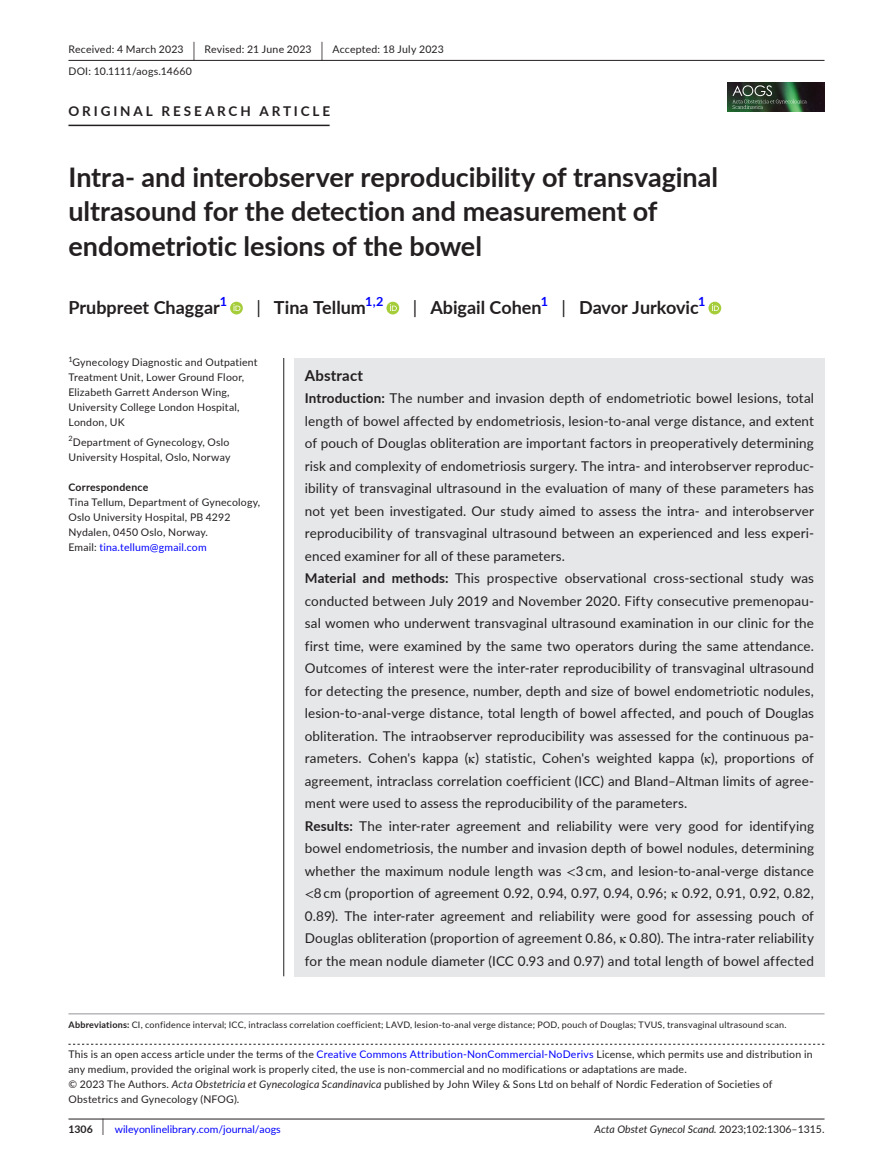
<style>
.page{position:relative;width:893px;height:1174px;background:#fff}
.page>*{position:absolute;margin:0;border:0;box-sizing:border-box;transform-origin:0 0}
.t1{font:700 27px/34.5px "Lato";color:#231f20}
.t2{font:700 18px "Lato";color:#231f20}
.t3{font:700 15px "Lato";letter-spacing:.015em;color:#231f20}
.t4{font:13.5px/22.5px "Lato";letter-spacing:.01em;color:#231f20}
.t5{font:700 13.5px "Lato";letter-spacing:.215em;color:#231f20}
.t6{font:700 12.6px "Lato";color:#00f}
.t7{font:10.5px/15px "Lato";letter-spacing:.02em;color:#231f20}
.t8{font:italic 10.5px "Lato";color:#231f20}
.t9{font:10.5px "Lato";color:#00f}
.t10{font:700 10.5px "Lato";letter-spacing:.02em;color:#231f20}
.t11{font:9px "Lato";letter-spacing:.025em;color:#231f20}
.t12{font:7.35px "Lato";color:#231f20}
.s1{font-size:19.65px}
.s2{font-weight:400}
.s3{color:#00f}
.s4{font-weight:700}
.s5{font-family:"STIX"}
.s6{font-style:italic}
.s7{font-weight:700;color:#231f20}
.s8{font-size:17.4px;color:#231f20}
.s9{font-style:normal}
</style>
<div class="page">
<hr style="left:68px;top:1118px;width:756px;height:1px;background:#231f20">
<img style="left:728px;top:82px;width:96px;height:30px">
<svg style="left:732px;top:85px;width:75px;height:24px;background:#3e5843"></svg>
<hr style="left:68px;top:60px;width:756px;height:1px;background:#231f20">
<hr style="left:68px;top:125px;width:262px;height:1px;background:#231f20">
<svg style="left:230px;top:302px;width:13px;height:12px"></svg>
<svg style="left:233px;top:304px;width:7px;height:7px"></svg>
<div style="left:386px;top:302px;width:13px;height:12px;background:#a5cd39;border-radius:50%"></div>
<svg style="left:390px;top:304px;width:7px;height:7px"></svg>
<div style="left:708px;top:302px;width:13px;height:12px;background:#a5cd39;border-radius:50%"></div>
<svg style="left:712px;top:304px;width:7px;height:7px"></svg>
<svg style="left:68px;top:1043px;width:756px;height:1px"></svg>
<hr style="left:68px;top:1013px;width:756px;height:1px;background:#939598">
<div style="left:294px;top:358px;width:530px;height:618px;background:#e6e7e9"></div>
<hr style="left:283px;top:358px;width:1px;height:618px;background:#231f20">
<p class="t7" style="left:68px;top:38px;width:377px;line-height:21.8px">Received: 4 March 2023 <span class="s1">|</span> Revised: 21 June 2023 <span class="s1">|</span> Accepted: 18 July 2023<br>DOI: 10.1111/aogs.14660</p>
<p class="t5" style="left:68px;top:101px;width:263px">ORIGINAL RESEARCH ARTICLE</p>
<h1 class="t1" style="left:68px;top:159px;width:651px">Intra- and interobserver reproducibility of transvaginal ultrasound for the detection and measurement of endometriotic lesions of the bowel</h1>
<h2 class="t2" style="left:68px;top:295px;width:153px">Prubpreet Chaggar</h2>
<p class="t6" style="left:220px;top:292px;width:9px">1</p>
<h2 class="t2" style="left:256px;top:295px;width:111px"><span class="s2">|</span> Tina Tellum</h2>
<p class="t6" style="left:365px;top:292px;width:20px">1,2</p>
<h2 class="t2" style="left:413px;top:295px;width:131px"><span class="s2">|</span> Abigail Cohen</h2>
<p class="t6" style="left:541px;top:292px;width:9px">1</p>
<h2 class="t2" style="left:562px;top:295px;width:139px"><span class="s2">|</span> Davor Jurkovic</h2>
<p class="t6" style="left:698px;top:292px;width:9px">1</p>
<p class="t12" style="left:68px;top:354px;width:6px">1</p>
<p class="t7" style="left:68px;top:355px;width:191px;text-indent:4px">Gynecology Diagnostic and Outpatient<br>Treatment Unit, Lower Ground Floor,<br>Elizabeth Garrett Anderson Wing,<br>University College London Hospital,<br>London, UK</p>
<p class="t7" style="left:68px;top:434px;width:163px"><sup>2</sup>Department of Gynecology, Oslo<br>University Hospital, Oslo, Norway</p>
<p class="t10" style="left:68px;top:479px;width:81px">Correspondence</p>
<p class="t7" style="left:68px;top:494px;width:193px">Tina Tellum, Department of Gynecology, Oslo University Hospital, PB 4292<br>Nydalen, 0450 Oslo, Norway.<br>Email: <span class="s3">tina.tellum@gmail.com</span></p>
<p class="t3" style="left:305px;top:364px;width:60px">Abstract</p>
<p class="t4" style="left:305px;top:386px;width:511px"><span class="s4">Introduction:</span> The number and invasion depth of endometriotic bowel lesions, total length of bowel affected by endometriosis, lesion-to-anal verge distance, and extent of pouch of Douglas obliteration are important factors in preoperatively determining risk and complexity of endometriosis surgery. The intra- and interobserver reproduc&shy;ibility of transvaginal ultrasound in the evaluation of many of these parameters has not yet been investigated. Our study aimed to assess the intra- and interobserver reproducibility of transvaginal ultrasound between an experienced and less experi&shy;enced examiner for all of these parameters.<br><span class="s4">Material and methods:</span> This prospective observational cross-sectional study was conducted between July 2019 and November 2020. Fifty consecutive premenopau&shy;sal women who underwent transvaginal ultrasound examination in our clinic for the first time, were examined by the same two operators during the same attendance.<br>Outcomes of interest were the inter-rater reproducibility of transvaginal ultrasound for detecting the presence, number, depth and size of bowel endometriotic nodules, lesion-to-anal-verge distance, total length of bowel affected, and pouch of Douglas obliteration. The intraobserver reproducibility was assessed for the continuous pa&shy;rameters. Cohen's kappa (<span class="s5">κ</span>) statistic, Cohen's weighted kappa (<span class="s5">κ</span>), proportions of agreement, intraclass correlation coefficient (ICC) and Bland–Altman limits of agree&shy;ment were used to assess the reproducibility of the parameters.<br><span class="s4">Results:</span> The inter-rater agreement and reliability were very good for identifying bowel endometriosis, the number and invasion depth of bowel nodules, determining whether the maximum nodule length was <span class="s5">&lt;</span>3 cm, and lesion-to-anal-verge distance <span class="s5">&lt;</span>8 cm (proportion of agreement 0.92, 0.94, 0.97, 0.94, 0.96; <span class="s5">κ</span> 0.92, 0.91, 0.92, 0.82, 0.89). The inter-rater agreement and reliability were good for assessing pouch of Douglas obliteration (proportion of agreement 0.86, <span class="s5">κ</span> 0.80). The intra-rater reliability for the mean nodule diameter (ICC 0.93 and 0.97) and total length of bowel affected</p>
<p class="t11" style="left:68px;top:1018px;width:720px"><span class="s4">Abbreviations:</span> CI, confidence interval; ICC, intraclass correlation coefficient; LAVD, lesion-to-anal verge distance; POD, pouch of Douglas; TVUS, transvaginal ultrasound scan.</p>
<p class="t7" style="left:68px;top:1046px;width:746px">This is an open access article under the terms of the <span class="s3">Creative Commons Attribution-NonCommercial-NoDerivs</span> License, which permits use and distribution in any medium, provided the original work is properly cited, the use is non-commercial and no modifications or adaptations are made.<br>© 2023 The Authors. <span class="s6">Acta Obstetricia et Gynecologica Scandinavica</span> published by John Wiley &amp; Sons Ltd on behalf of Nordic Federation of Societies of Obstetrics and Gynecology (NFOG).</p>
<p class="t9" style="left:68px;top:1121px;width:214px"><span class="s7">1306</span> <span class="s8">|</span> wileyonlinelibrary.com/journal/aogs</p>
<p class="t8" style="left:594px;top:1121px;width:232px">Acta Obstet Gynecol Scand. <span class="s9">2023;102:1306–1315.</span></p>
</div>
